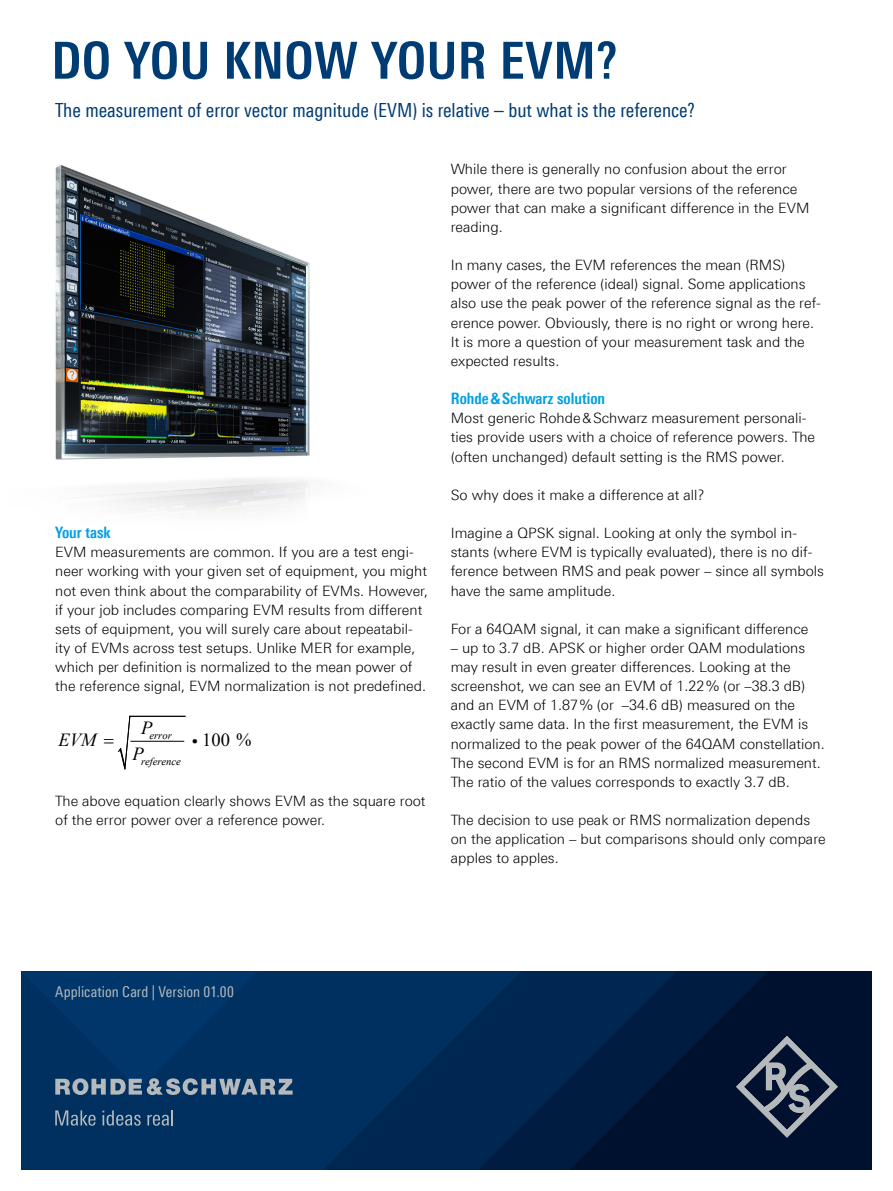
<style>
.page{position:relative;width:893px;height:1191px;background:#fff}
.page>*{position:absolute;margin:0;border:0;box-sizing:border-box;transform-origin:0 0}
.Seiten_Headline_34Pt{font:700 51px "Linotype Univers 620 Cn";letter-spacing:.01em;color:#003c74}
.Teaser{font:19.5px "Linotype Univers 420 Cn";color:#003c74}
.t1{font:italic 18.45px "Times New Roman";color:#000}
.t2{font:18.45px "Times New Roman";color:#000}
.Absatzfett_cyan{font:700 15.75px "Linotype Univers 620 Cn";color:#009fe3}
.t3{font:15px "Linotype Univers 420 Cn";letter-spacing:.005em;color:#b5b9bc}
.Haupttext{font:300 14.25px/19.2px "Linotype Univers 330";color:#000}
.Haupttext_ohne_Absta{font:300 14.25px/19.2px "Linotype Univers 330";color:#000}
.t4{font:italic 10.65px "Times New Roman";color:#000}
</style>
<div class="page">
<img style="left:55px;top:165px;width:255px;height:348px">
<div style="left:21px;top:971px;width:851px;height:198px;background:#001130"></div>
<svg style="left:677px;top:971px;width:90px;height:91px;fill:#001d41"></svg>
<svg style="left:522px;top:971px;width:155px;height:198px"></svg>
<svg style="left:21px;top:971px;width:501px;height:198px;background:#002d5a"></svg>
<svg style="left:736px;top:1035px;width:102px;height:102px"></svg>
<svg style="left:21px;top:971px;width:272px;height:124px;background:#0b3b69"></svg>
<svg style="left:55px;top:1110px;width:41px;height:15px"></svg>
<svg style="left:102px;top:1110px;width:39px;height:15px"></svg>
<svg style="left:147px;top:1110px;width:26px;height:15px"></svg>
<svg style="left:118px;top:715px;width:67px;height:54px"></svg>
<p class="Seiten_Headline_34Pt" style="left:51px;top:30px;width:567px">DO YOU KNOW YOUR EVM?</p>
<p class="Teaser" style="left:55px;top:99px;width:641px">The measurement of error vector magnitude (EVM) is relative – but what is the reference?</p>
<p class="Absatzfett_cyan" style="left:55px;top:523px;width:57px">Your task</p>
<p class="Haupttext_ohne_Absta" style="left:55px;top:542px;width:374px">EVM measurements are common. If you are a test engi&shy;neer working with your given set of equipment, you might not even think about the comparability of EVMs. However, if your job includes comparing EVM results from different sets of equipment, you will surely care about repeatabil&shy;ity of EVMs across test setups. Unlike MER for example, which per definition is normalized to the mean power of the reference signal, EVM normalization is not predefined.</p>
<p class="t1" style="left:141px;top:715px;width:13px">P</p>
<p class="t4" style="left:149px;top:728px;width:24px">error</p>
<p class="t2" style="left:202px;top:726px;width:51px">100 %</p>
<p class="t4" style="left:141px;top:754px;width:42px">reference</p>
<p class="t1" style="left:59px;top:727px;width:39px">EVM</p>
<p class="t1" style="left:133px;top:741px;width:13px">P</p>
<p class="Haupttext" style="left:55px;top:791px;width:372px">The above equation clearly shows EVM as the square root of the error power over a reference power.</p>
<p class="Haupttext" style="left:451px;top:160px;width:360px">While there is generally no confusion about the error power, there are two popular versions of the reference power that can make a significant difference in the EVM reading.</p>
<p class="Haupttext" style="left:451px;top:255px;width:372px">In many cases, the EVM references the mean (RMS) power of the reference (ideal) signal. Some applications also use the peak power of the reference signal as the ref&shy;erence power. Obviously, there is no right or wrong here.<br>It is more a question of your measurement task and the expected results.</p>
<p class="Absatzfett_cyan" style="left:451px;top:389px;width:156px">Rohde&amp;Schwarz solution</p>
<p class="Haupttext_ohne_Absta" style="left:451px;top:408px;width:366px">Most generic Rohde&amp;Schwarz measurement personali&shy;ties provide users with a choice of reference powers. The (often unchanged) default setting is the RMS power.</p>
<p class="Haupttext" style="left:451px;top:485px;width:255px">So why does it make a difference at all?</p>
<p class="Haupttext" style="left:451px;top:523px;width:375px">Imagine a QPSK signal. Looking at only the symbol in&shy;stants (where EVM is typically evaluated), there is no dif&shy;ference between RMS and peak power – since all symbols have the same amplitude.</p>
<p class="Haupttext" style="left:451px;top:619px;width:359px">For a 64QAM signal, it can make a significant difference</p>
<p class="Haupttext" style="left:451px;top:638px;width:375px">– up to 3.7 dB. APSK or higher order QAM modulations may result in even greater differences. Looking at the screenshot, we can see an EVM of 1.22% (or –38.3 dB) and an EVM of 1.87% (or –34.6 dB) measured on the exactly same data. In the first measurement, the EVM is normalized to the peak power of the 64QAM constellation.<br>The second EVM is for an RMS normalized measurement.<br>The ratio of the values corresponds to exactly 3.7 dB.</p>
<p class="Haupttext" style="left:451px;top:810px;width:377px">The decision to use peak or RMS normalization depends on the application – but comparisons should only compare apples to apples.</p>
<p class="t3" style="left:55px;top:983px;width:180px">Application Card | Version 01.00</p>
</div>
